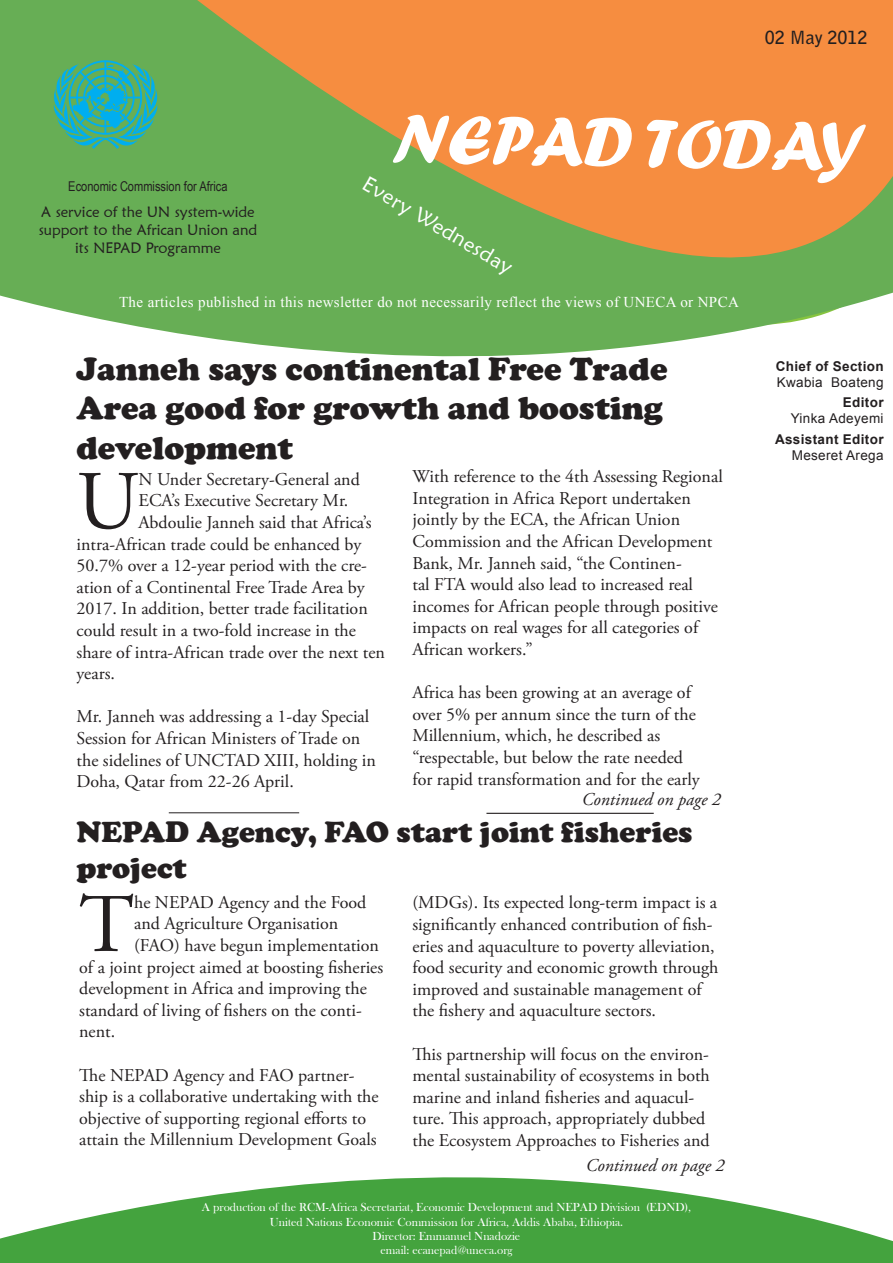
<style>
.page{position:relative;width:893px;height:1263px;background:#fff}
.page>*{position:absolute;margin:0;border:0;box-sizing:border-box;transform-origin:0 0}
.body_text{font:83.1px "Adobe Garamond Pro";color:#231f20}
.t1{font:72px "Forte";color:#fff}
.heading1{font:900 33px/39.6px "Cooper";color:#231f20}
.heading1-2{font:900 30px/36px "Cooper";color:#231f20}
.Body{font:21px "Maiandra GD";color:#fff}
.body_text-2{font:18px/21.6px "Adobe Garamond Pro";color:#231f20}
.t2{font:italic 18px "Adobe Garamond Pro";color:#231f20}
.t3{font:700 18px "Bell Gothic Std";color:#231f20}
.Body-2{font:15px "Times New Roman";letter-spacing:.025em;color:#fff}
.t4{font:15px/18px "Maiandra GD";color:#231f20;text-align:center}
.Body-3{font:700 13.5px/16.2px "Arial";letter-spacing:.025em;color:#231f20}
.Body-4{font:13.5px/16.2px "Arial";letter-spacing:.025em;color:#231f20;text-align:right}
.t5{font:13.5px "Arial Narrow";color:#231f20}
.t6{font:12px/14.4px "Bask Old Face";color:#fff;text-align:center}
.s1{font-weight:400}
.s2{font-weight:700}
</style>
<div class="page">
<svg style="left:0;top:1177px;width:893px;height:86px;fill:#44a33e"></svg>
<svg style="left:0;top:0;width:893px;height:357px;background:#a9a556"></svg>
<svg style="left:54px;top:60px;width:126px;height:99px;background:#47ae83"></svg>
<hr style="left:169px;top:812px;width:130px;height:1px;background:#231f20">
<hr style="left:486px;top:813px;width:168px;height:1px;background:#231f20">
<p class="t5" style="left:68px;top:176px;width:161px">Economic Commission for Africa</p>
<p class="t4" style="left:39px;top:203px;width:220px">A service of the UN system-wide support to the African Union and its NEPAD Programme</p>
<p class="t3" style="left:765px;top:26px;width:104px">02 May 2012</p>
<p class="t1" style="left:392px;top:97px;width:476px;rotate:1deg">NEPAD TODAY</p>
<p class="Body" style="left:371px;top:171px;width:172px;rotate:30deg">Every Wednesday</p>
<p class="Body-2" style="left:119px;top:292px;width:621px">The articles published in this newsletter do not necessarily reflect the views of UNECA or NPCA</p>
<p class="heading1" style="left:77px;top:349px;width:592px">Janneh says continental Free Trade<br>Area good for growth and boosting</p>
<p class="heading1" style="left:77px;top:428px;width:218px">development</p>
<p class="body_text" style="left:77px;top:452px;width:64px">U</p>
<p class="body_text-2" style="left:139px;top:469px;width:223px">N Under Secretary-General and</p>
<p class="body_text-2" style="left:412px;top:466px;width:312px">With reference to the 4th Assessing Regional Integration in Africa Report undertaken jointly by the ECA, the African Union Commission and the African Development Bank, Mr. Janneh said, “the Continen-<br>tal FTA would also lead to increased real incomes for African people through positive impacts on real wages for all categories of African workers.”</p>
<p class="body_text-2" style="left:412px;top:682px;width:285px">Africa has been growing at an average of over 5% per annum since the turn of the<br>Millennium, which, he described as</p>
<p class="body_text-2" style="left:412px;top:747px;width:289px">“respectable, but below the rate needed for rapid transformation and for the early</p>
<p class="heading1-2" style="left:77px;top:814px;width:618px">NEPAD Agency, FAO start joint fisheries project</p>
<p class="body_text" style="left:79px;top:875px;width:56px">T</p>
<p class="body_text-2" style="left:134px;top:892px;width:234px">he NEPAD Agency and the Food</p>
<p class="body_text-2" style="left:139px;top:490px;width:211px">ECA’s Executive Secretary Mr.</p>
<p class="body_text-2" style="left:139px;top:512px;width:234px">Abdoulie Janneh said that Africa’s</p>
<p class="body_text-2" style="left:77px;top:534px;width:286px">intra-African trade could be enhanced by</p>
<p class="body_text-2" style="left:77px;top:555px;width:292px">50.7% over a 12-year period with the cre-</p>
<p class="body_text-2" style="left:77px;top:577px;width:290px">ation of a Continental Free Trade Area by</p>
<p class="body_text-2" style="left:77px;top:598px;width:293px">2017. In addition, better trade facilitation</p>
<p class="body_text-2" style="left:77px;top:620px;width:281px">could result in a two-fold increase in the</p>
<p class="body_text-2" style="left:77px;top:642px;width:310px">share of intra-African trade over the next ten</p>
<p class="body_text-2" style="left:77px;top:663px;width:40px">years.</p>
<p class="body_text-2" style="left:77px;top:706px;width:301px">Mr. Janneh was addressing a 1-day Special Session for African Ministers of Trade on the sidelines of UNCTAD XIII, holding in Doha, Qatar from 22-26 April.</p>
<p class="t2" style="left:582px;top:789px;width:140px">Continued on page 2</p>
<p class="body_text-2" style="left:412px;top:892px;width:307px">(MDGs). Its expected long-term impact is a significantly enhanced contribution of fish&shy;eries and aquaculture to poverty alleviation, food security and economic growth through improved and sustainable management of the fishery and aquaculture sectors.</p>
<p class="body_text-2" style="left:412px;top:1044px;width:299px">This partnership will focus on the environ&shy;mental sustainability of ecosystems in both marine and inland fisheries and aquacul&shy;ture. This approach, appropriately dubbed the Ecosystem Approaches to Fisheries and</p>
<p class="t2" style="left:586px;top:1155px;width:140px">Continued on page 2</p>
<p class="body_text-2" style="left:134px;top:913px;width:206px">and Agriculture Organisation</p>
<p class="body_text-2" style="left:134px;top:935px;width:246px">(FAO) have begun implementation</p>
<p class="body_text-2" style="left:79px;top:957px;width:306px">of a joint project aimed at boosting fisheries</p>
<p class="body_text-2" style="left:79px;top:978px;width:289px">development in Africa and improving the</p>
<p class="body_text-2" style="left:79px;top:1000px;width:284px">standard of living of fishers on the conti-</p>
<p class="body_text-2" style="left:79px;top:1021px;width:38px">nent.</p>
<p class="body_text-2" style="left:79px;top:1065px;width:301px">The NEPAD Agency and FAO partner&shy;ship is a collaborative undertaking with the objective of supporting regional efforts to attain the Millennium Development Goals</p>
<p class="t6" style="left:202px;top:1200px;width:491px">A production of the RCM-Africa Secretariat, Economic Development and NEPAD Division (EDND),<br>United Nations Economic Commission for Africa, Addis Ababa, Ethiopia.</p>
<p class="t6" style="left:373px;top:1229px;width:149px">Director: Emmanuel Nnadozie</p>
<p class="t6" style="left:381px;top:1243px;width:133px">email: ecanepad@uneca.org</p>
<p class="Body-3" style="left:776px;top:358px;width:109px">Chief of Section<br><span class="s1">Kwabia Boateng</span></p>
<p class="Body-4" style="left:791px;top:394px;width:94px"><span class="s2">Editor<br></span>Yinka Adeyemi</p>
<p class="Body-3" style="left:775px;top:431px;width:110px">Assistant Editor</p>
<p class="Body-4" style="left:792px;top:447px;width:93px">Meseret Arega</p>
</div>
